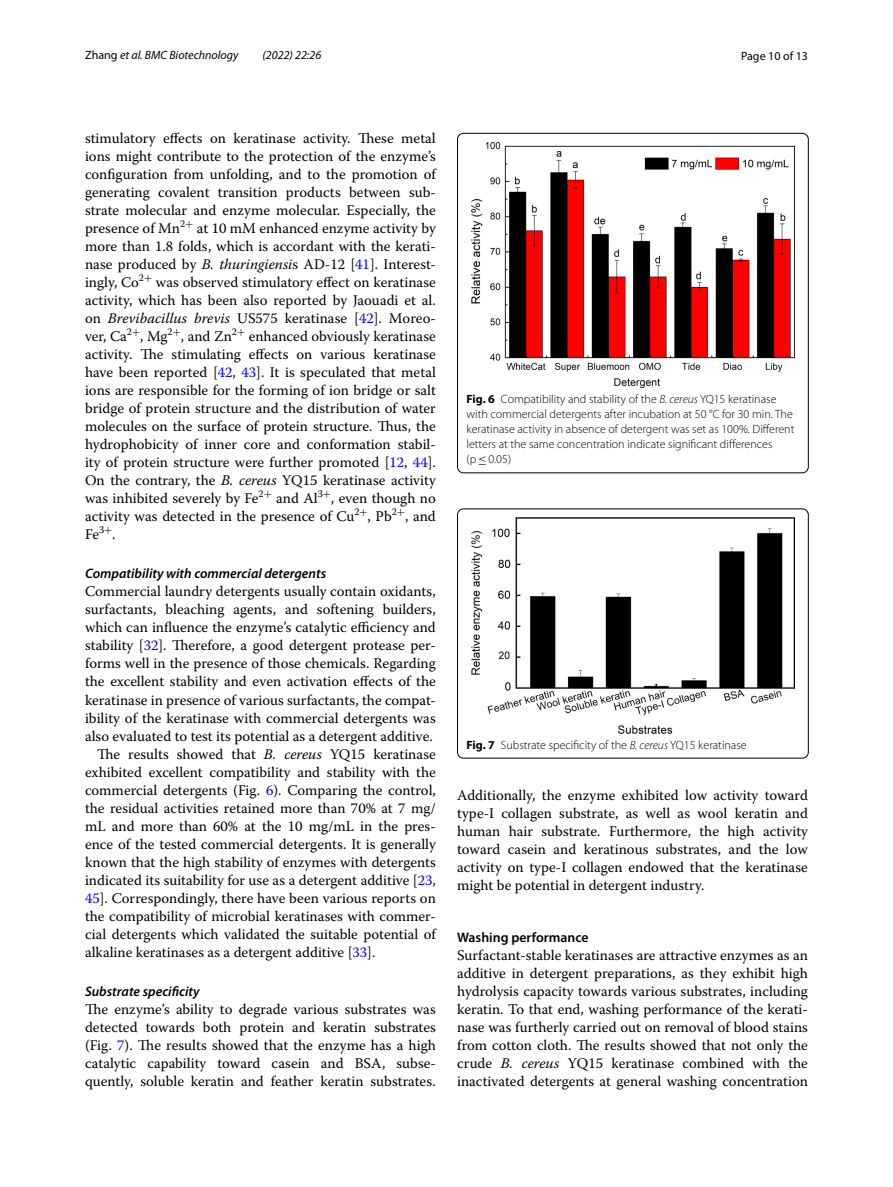
<style>
.page{position:relative;width:893px;height:1187px;background:#fff}
.page>*{position:absolute;margin:0;border:0;box-sizing:border-box;transform-origin:0 0}
.t1{font:14.7px/18px "Warnock Pro";color:#000;text-align:justify}
.t2{font:italic 600 13.8px "Myriad Pro";color:#000}
.t3{font:600 13.8px "Myriad Pro";color:#000}
.t4{font:300 12px/15px "Myriad Pro";color:#000}
.t5{font:italic 12px "Myriad Pro";color:#000}
.t6{font:12px "Myriad Pro";color:#000}
.s1{font-style:normal}
.s2{font-style:italic}
.s3{color:#00f}
.s4{font-weight:700}
.s5{font-family:"MTSY";font-weight:400}
</style>
<div class="page">
<img style="left:471px;top:142px;width:323px;height:246px">
<div style="left:457px;top:133px;width:351px;height:340px;border:1px solid #000;border-radius:6px"></div>
<img style="left:471px;top:518px;width:323px;height:216px">
<div style="left:457px;top:508px;width:351px;height:250px;border:1px solid #000;border-radius:6px"></div>
<p class="t5" style="left:85px;top:48px;width:155px"><span class="s1">Zhang</span> et al. BMC Biotechnology</p>
<p class="t5" style="left:263px;top:48px;width:60px">(2022) 22:26</p>
<p class="t6" style="left:741px;top:48px;width:68px">Page 10 of 13</p>
<p class="t1" style="left:85px;top:128px;width:352px">stimulatory effects on keratinase activity. These metal ions might contribute to the protection of the enzyme’s configuration from unfolding, and to the promotion of generating covalent transition products between sub&shy;strate molecular and enzyme molecular. Especially, the presence of Mn<sup>2</sup><sup>+</sup> at 10 mM enhanced enzyme activity by more than 1.8 folds, which is accordant with the kerati&shy;nase produced by <span class="s2">B. thuringiensi</span>s AD-12 [<span class="s3">41</span>]. Interest&shy;ingly, Co<sup>2</sup><sup>+</sup> was observed stimulatory effect on keratinase activity, which has been also reported by Jaouadi et al. on <span class="s2">Brevibacillus brevis</span> US575 keratinase [<span class="s3">42</span>]. Moreo&shy;ver, Ca<sup>2</sup><sup>+</sup>, Mg<sup>2</sup><sup>+</sup>, and Zn<sup>2</sup><sup>+</sup> enhanced obviously keratinase activity. The stimulating effects on various keratinase have been reported [<span class="s3">42</span>, <span class="s3">43</span>]. It is speculated that metal ions are responsible for the forming of ion bridge or salt bridge of protein structure and the distribution of water molecules on the surface of protein structure. Thus, the hydrophobicity of inner core and conformation stabil&shy;ity of protein structure were further promoted [<span class="s3">12</span>, <span class="s3">44</span>].<br>On the contrary, the <span class="s2">B. cereus</span> YQ15 keratinase activity was inhibited severely by Fe<sup>2</sup><sup>+</sup> and Al<sup>3</sup><sup>+</sup>, even though no activity was detected in the presence of Cu<sup>2</sup><sup>+</sup>, Pb<sup>2</sup><sup>+</sup>, and Fe<sup>3</sup><sup>+</sup>.</p>
<p class="t2" style="left:85px;top:565px;width:243px">Compatibility with commercial detergents</p>
<p class="t1" style="left:85px;top:582px;width:352px">Commercial laundry detergents usually contain oxidants,</p>
<p class="t1" style="left:85px;top:600px;width:352px">surfactants, bleaching agents, and softening builders,</p>
<p class="t1" style="left:85px;top:618px;width:352px">which can influence the enzyme’s catalytic efficiency and</p>
<p class="t1" style="left:85px;top:636px;width:352px">stability [<span class="s3">32</span>]. Therefore, a good detergent protease per-</p>
<p class="t1" style="left:85px;top:654px;width:352px">forms well in the presence of those chemicals. Regarding</p>
<p class="t1" style="left:85px;top:672px;width:352px">the excellent stability and even activation effects of the</p>
<p class="t1" style="left:85px;top:690px;width:352px">keratinase in presence of various surfactants, the compat-</p>
<p class="t1" style="left:85px;top:708px;width:352px">ibility of the keratinase with commercial detergents was</p>
<p class="t1" style="left:85px;top:726px;width:349px">also evaluated to test its potential as a detergent additive.</p>
<p class="t1" style="left:97px;top:744px;width:340px">The results showed that <span class="s2">B. cereus</span> YQ15 keratinase</p>
<p class="t1" style="left:85px;top:762px;width:352px">exhibited excellent compatibility and stability with the</p>
<p class="t1" style="left:85px;top:780px;width:352px">commercial detergents (Fig. <span class="s3">6</span>). Comparing the control,</p>
<p class="t1" style="left:85px;top:798px;width:352px">the residual activities retained more than 70% at 7 mg/</p>
<p class="t1" style="left:85px;top:816px;width:352px">mL and more than 60% at the 10 mg/mL in the pres-</p>
<p class="t1" style="left:85px;top:834px;width:352px">ence of the tested commercial detergents. It is generally</p>
<p class="t1" style="left:85px;top:852px;width:352px">known that the high stability of enzymes with detergents</p>
<p class="t1" style="left:85px;top:870px;width:352px">indicated its suitability for use as a detergent additive [<span class="s3">23</span>,</p>
<p class="t1" style="left:85px;top:888px;width:352px"><span class="s3">45</span>]. Correspondingly, there have been various reports on</p>
<p class="t1" style="left:85px;top:906px;width:352px">the compatibility of microbial keratinases with commer-</p>
<p class="t1" style="left:85px;top:924px;width:352px">cial detergents which validated the suitable potential of</p>
<p class="t1" style="left:85px;top:942px;width:292px">alkaline keratinases as a detergent additive [<span class="s3">33</span>].</p>
<p class="t2" style="left:85px;top:982px;width:116px">Substrate specificity</p>
<p class="t1" style="left:85px;top:1000px;width:352px">The enzyme’s ability to degrade various substrates was detected towards both protein and keratin substrates (Fig. <span class="s3">7</span>). The results showed that the enzyme has a high catalytic capability toward casein and BSA, subse&shy;quently, soluble keratin and feather keratin substrates.</p>
<p class="t4" style="left:466px;top:391px;width:329px"><span class="s4">Fig. 6</span> Compatibility and stability of the <span class="s2">B. cereus</span> YQ15 keratinase with commercial detergents after incubation at 50 °C for 30 min. The keratinase activity in absence of detergent was set as 100%. Different letters at the same concentration indicate significant differences (p<span class="s5">≤</span>0.05)</p>
<p class="t4" style="left:466px;top:737px;width:282px"><span class="s4">Fig. 7</span> Substrate specificity of the <span class="s2">B. cereus</span> YQ15 keratinase</p>
<p class="t1" style="left:457px;top:785px;width:352px">Additionally, the enzyme exhibited low activity toward type-I collagen substrate, as well as wool keratin and human hair substrate. Furthermore, the high activity toward casein and keratinous substrates, and the low activity on type-I collagen endowed that the keratinase might be potential in detergent industry.</p>
<p class="t3" style="left:457px;top:928px;width:133px">Washing performance</p>
<p class="t1" style="left:457px;top:946px;width:352px">Surfactant-stable keratinases are attractive enzymes as an additive in detergent preparations, as they exhibit high hydrolysis capacity towards various substrates, including keratin. To that end, washing performance of the kerati&shy;nase was furtherly carried out on removal of blood stains from cotton cloth. The results showed that not only the crude <span class="s2">B. cereus</span> YQ15 keratinase combined with the inactivated detergents at general washing concentration</p>
</div>
